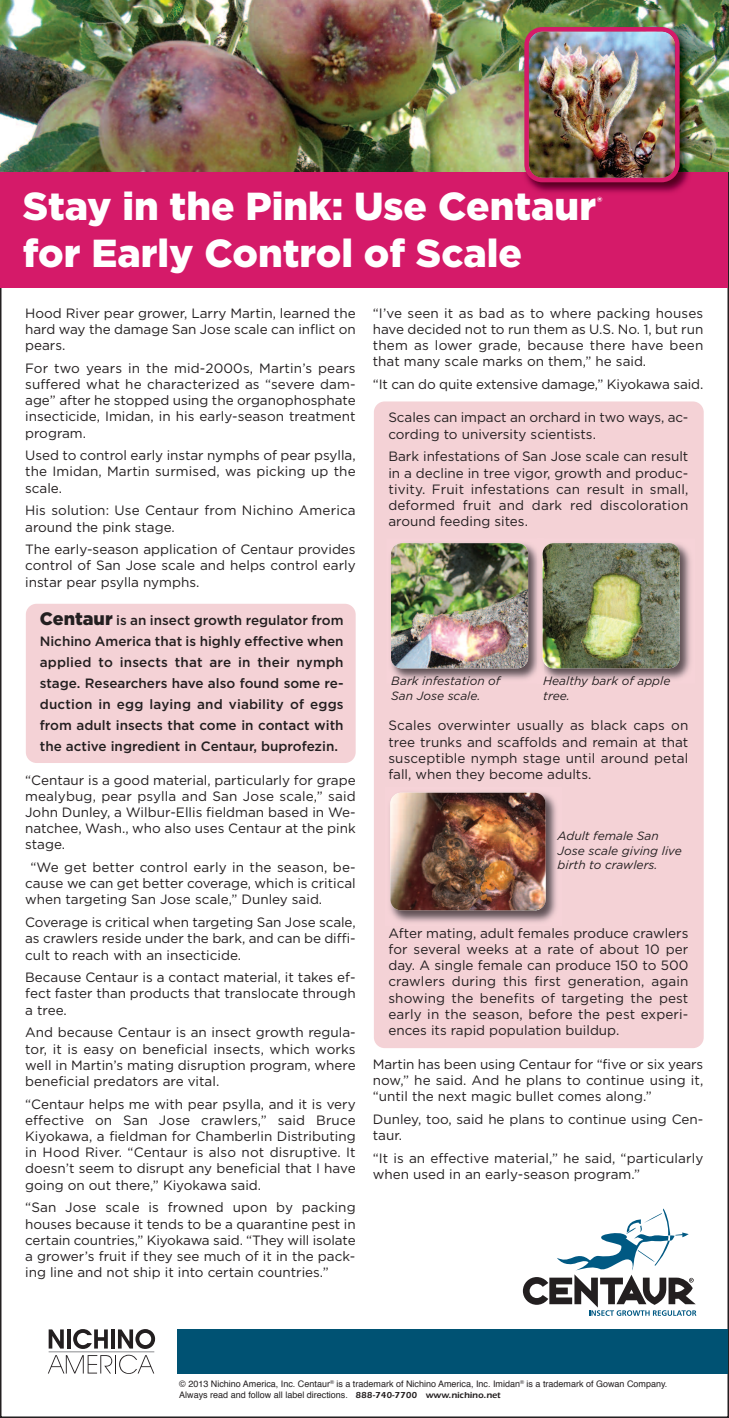
<style>
.page{position:relative;width:729px;height:1418px;background:#fff}
.page>*{position:absolute;margin:0;border:0;box-sizing:border-box;transform-origin:0 0}
.t1{font:900 39px "Gotham";color:#fff}
.t2{font:900 14.4px "Gotham";color:#fff}
.t3{font:13.5px/16.2px "Gotham";color:#231f20;text-align:justify}
.t4{font:500 13.5px/21px "Gotham";color:#231f20;text-align:justify}
.t5{font:italic 12px/14.4px "Gotham";color:#231f20}
.t6{font:9px/10.8px "Helvetica";color:#231f20}
.s1{font-weight:900;font-size:18px}
.s2{font-family:"Itc Eras";font-weight:600}
</style>
<div class="page">
<div style="left:374px;top:401px;width:330px;height:647px;background:#f4d2d6;border-radius:11px"></div>
<div style="left:26px;top:604px;width:330px;height:159px;background:#f4d2d6;border-radius:11px"></div>
<div style="left:1px;top:0;width:727px;height:287px;background:#d51a69"></div>
<img style="left:1px;top:0;width:727px;height:171px">
<svg style="left:49px;top:1329px;width:15px;height:19px"></svg>
<hr style="left:67px;top:1329px;width:4px;height:19px;background:#231f20">
<hr style="left:111px;top:1329px;width:4px;height:19px;background:#231f20">
<svg style="left:73px;top:1329px;width:35px;height:19px"></svg>
<svg style="left:118px;top:1329px;width:37px;height:19px"></svg>
<svg style="left:48px;top:1354px;width:106px;height:19px"></svg>
<hr style="left:49px;top:1351px;width:105px;height:1px;background:#8a8c8f">
<div style="left:177px;top:1329px;width:551px;height:44px;background:#005273"></div>
<svg style="left:523px;top:1208px;width:173px;height:107px"></svg>
<img style="left:520px;top:22px;width:175px;height:171px">
<img style="left:524px;top:27px;width:156px;height:155px">
<img style="left:390px;top:543px;width:148px;height:136px">
<img style="left:391px;top:543px;width:137px;height:125px;border-radius:11px">
<img style="left:544px;top:543px;width:146px;height:136px">
<img style="left:542px;top:549px;width:2px;height:118px">
<img style="left:543px;top:543px;width:137px;height:125px;border-radius:11px">
<img style="left:390px;top:793px;width:166px;height:129px">
<img style="left:390px;top:792px;width:156px;height:118px;border-radius:11px">
<h1 class="t1" style="left:23px;top:193px;width:575px">Stay in the Pink: Use Centaur</h1>
<p class="t2" style="left:597px;top:197px;width:7px">®</p>
<h1 class="t1" style="left:23px;top:239px;width:501px">for Early Control of Scale</h1>
<p class="t3" style="left:25px;top:306px;width:332px">Hood River pear grower, Larry Martin, learned the hard way the damage San Jose scale can inflict on pears.</p>
<p class="t3" style="left:25px;top:361px;width:332px">For two years in the mid-2000s, Martin’s pears suffered what he characterized as “severe dam&shy;age” after he stopped using the organophosphate insecticide, Imidan, in his early-season treatment program.</p>
<p class="t3" style="left:25px;top:448px;width:332px">Used to control early instar nymphs of pear psylla, the Imidan, Martin surmised, was picking up the scale.</p>
<p class="t3" style="left:25px;top:503px;width:332px">His solution: Use Centaur from Nichino America around the pink stage.</p>
<p class="t3" style="left:25px;top:542px;width:332px">The early-season application of Centaur provides control of San Jose scale and helps control early instar pear psylla nymphs.</p>
<p class="t4" style="left:40px;top:611px;width:305px"><span class="s1">Centaur</span> is an insect growth regulator from Nichino America that is highly effective when applied to insects that are in their nymph stage. Researchers have also found some re&shy;duction in egg laying and viability of eggs from adult insects that come in contact with the active ingredient in Centaur, buprofezin.</p>
<p class="t3" style="left:25px;top:772px;width:332px">“Centaur is a good material, particularly for grape mealybug, pear psylla and San Jose scale,” said John Dunley, a Wilbur-Ellis fieldman based in We&shy;natchee, Wash., who also uses Centaur at the pink stage.</p>
<p class="t3" style="left:25px;top:860px;width:332px;text-indent:5px">“We get better control early in the season, be&shy;cause we can get better coverage, which is critical when targeting San Jose scale,” Dunley said.</p>
<p class="t3" style="left:25px;top:915px;width:332px">Coverage is critical when targeting San Jose scale, as crawlers reside under the bark, and can be diffi&shy;cult to reach with an insecticide.</p>
<p class="t3" style="left:25px;top:970px;width:332px">Because Centaur is a contact material, it takes ef&shy;fect faster than products that translocate through a tree.</p>
<p class="t3" style="left:25px;top:1025px;width:332px">And because Centaur is an insect growth regula&shy;tor, it is easy on beneficial insects, which works well in Martin’s mating disruption program, where beneficial predators are vital.</p>
<p class="t3" style="left:25px;top:1096px;width:332px">“Centaur helps me with pear psylla, and it is very effective on San Jose crawlers,” said Bruce Kiyokawa, a fieldman for Chamberlin Distributing in Hood River. “Centaur is also not disruptive. It doesn’t seem to disrupt any beneficial that I have going on out there,” Kiyokawa said.</p>
<p class="t3" style="left:25px;top:1200px;width:332px">“San Jose scale is frowned upon by packing houses because it tends to be a quarantine pest in certain countries,” Kiyokawa said. “They will isolate a grower’s fruit if they see much of it in the pack&shy;ing line and not ship it into certain countries.”</p>
<p class="t3" style="left:373px;top:306px;width:332px">“I’ve seen it as bad as to where packing houses have decided not to run them as U.S. No. 1, but run them as lower grade, because there have been that many scale marks on them,” he said.</p>
<p class="t3" style="left:373px;top:377px;width:332px">“It can do quite extensive damage,” Kiyokawa said.</p>
<p class="t3" style="left:388px;top:411px;width:301px">Scales can impact an orchard in two ways, ac&shy;cording to university scientists.</p>
<p class="t3" style="left:388px;top:449px;width:302px">Bark infestations of San Jose scale can result in a decline in tree vigor, growth and produc&shy;tivity. Fruit infestations can result in small, deformed fruit and dark red discoloration around feeding sites.</p>
<p class="t5" style="left:391px;top:675px;width:111px">Bark infestation of<br>San Jose scale.</p>
<p class="t5" style="left:543px;top:674px;width:129px">Healthy bark of apple tree.</p>
<p class="t3" style="left:388px;top:718px;width:302px">Scales overwinter usually as black caps on tree trunks and scaffolds and remain at that susceptible nymph stage until around petal fall, when they become adults.</p>
<p class="t5" style="left:558px;top:829px;width:126px">Adult female San<br>Jose scale giving live birth to crawlers.</p>
<p class="t3" style="left:388px;top:926px;width:302px">After mating, adult females produce crawlers for several weeks at a rate of about 10 per day. A single female can produce 150 to 500 crawlers during this first generation, again showing the benefits of targeting the pest early in the season, before the pest experi&shy;ences its rapid population buildup.</p>
<p class="t3" style="left:373px;top:1056px;width:332px">Martin has been using Centaur for “five or six years now,” he said. And he plans to continue using it, “until the next magic bullet comes along.”</p>
<p class="t3" style="left:373px;top:1111px;width:332px">Dunley, too, said he plans to continue using Cen&shy;taur.</p>
<p class="t3" style="left:373px;top:1150px;width:332px">“It is an effective material,” he said, “particularly when used in an early-season program.”</p>
<p class="t6" style="left:179px;top:1379px;width:490px">© 2013 Nichino America, Inc. Centaur<sup>®</sup> is a trademark of Nichino America, Inc. Imidan<sup>®</sup> is a trademark of Gowan Company.<br>Always read and follow all label directions. <span class="s2">888-740-7700 www.nichino.net</span></p>
</div>
